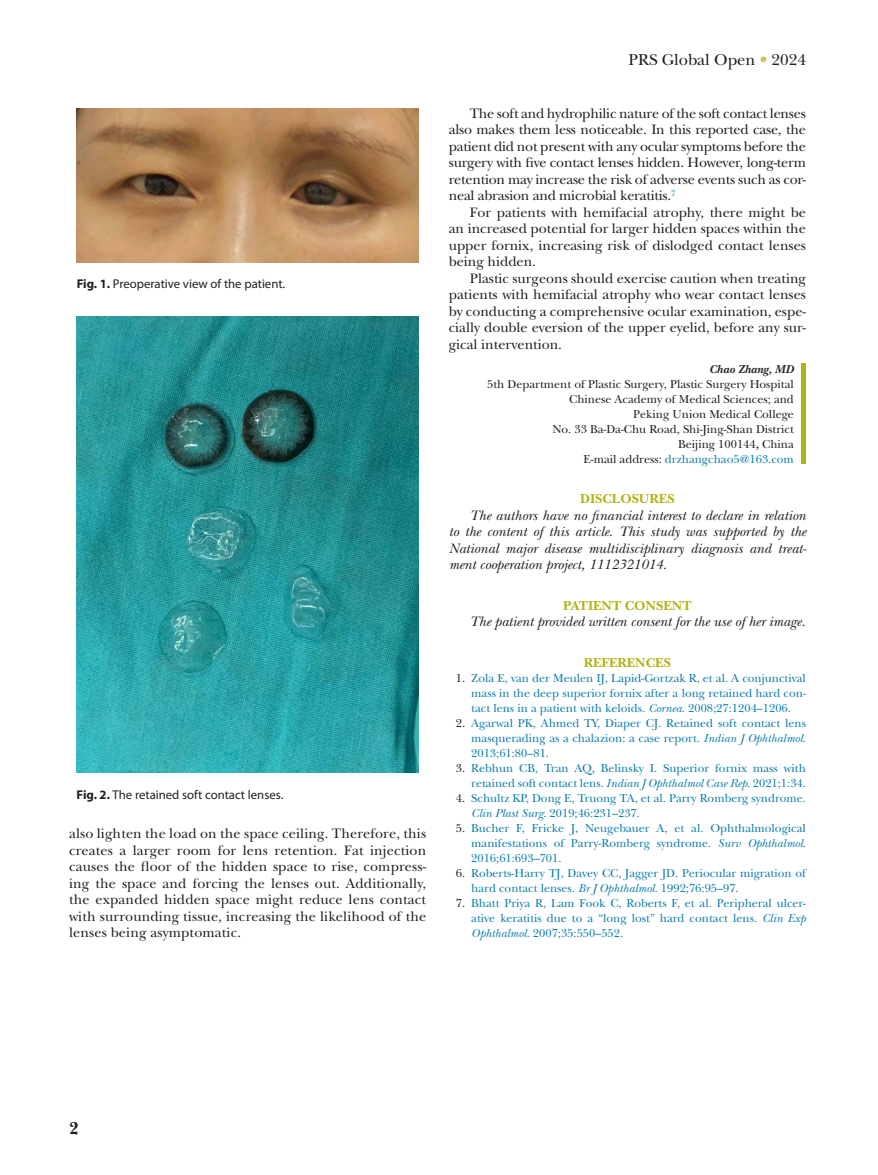
<style>
.page{position:relative;width:878px;height:1175px;background:#fff}
.page>*{position:absolute;margin:0;border:0;box-sizing:border-box;transform-origin:0 0}
.t1{font:700 18px "New Baskerville Std";color:#231f20}
.t2{font:16.5px "New Baskerville Std";color:#231f20}
.t3{font:14.25px/16.5px "New Baskerville Std";color:#231f20;text-align:justify}
.t4{font:italic 14.25px/16.5px "New Baskerville Std";color:#231f20;text-align:justify}
.t5{font:700 13.5px "New Baskerville Std";color:#afb314}
.t6{font:12.75px "Myriad Pro";color:#231f20}
.t7{font:12px/15px "New Baskerville Std";color:#0f7eac;text-align:justify}
.t8{font:12px/15px "New Baskerville Std";color:#231f20;text-align:right}
.t9{font:italic 700 12px "New Baskerville Std";color:#231f20}
.s1{font-weight:700}
.s2{color:#c5c660}
.s3{font-weight:700;font-style:italic}
.s4{color:#0f7eac}
.s5{color:#231f20}
.s6{font-style:italic}
</style>
<div class="page">
<div style="left:801px;top:363px;width:5px;height:15px;background:#afb314"></div>
<div style="left:801px;top:378px;width:5px;height:15px;background:#afb314"></div>
<div style="left:801px;top:393px;width:5px;height:30px;background:#afb314"></div>
<div style="left:801px;top:423px;width:5px;height:15px;background:#afb314"></div>
<div style="left:801px;top:438px;width:5px;height:15px;background:#afb314"></div>
<div style="left:801px;top:447px;width:5px;height:17px;background:#afb314"></div>
<img style="left:77px;top:108px;width:341px;height:154px">
<img style="left:76px;top:316px;width:343px;height:456px">
<p class="t6" style="left:77px;top:276px;width:210px"><span class="s1">Fig. 1.</span> Preoperative view of the patient.</p>
<p class="t6" style="left:76px;top:786px;width:208px"><span class="s1">Fig. 2.</span> The retained soft contact lenses.</p>
<p class="t3" style="left:69px;top:825px;width:359px">also lighten the load on the space ceiling. Therefore, this creates a larger room for lens retention. Fat injection causes the floor of the hidden space to rise, compress&shy;ing the space and forcing the lenses out. Additionally, the expanded hidden space might reduce lens contact with surrounding tissue, increasing the likelihood of the lenses being asymptomatic.</p>
<p class="t2" style="left:628px;top:50px;width:179px">PRS Global Open <span class="s2">•</span> 2024</p>
<p class="t3" style="left:448px;top:105px;width:359px;text-indent:21px">The soft and hydrophilic nature of the soft contact lenses also makes them less noticeable. In this reported case, the patient did not present with any ocular symptoms before the surgery with five contact lenses hidden. However, long-term retention may increase the risk of adverse events such as cor&shy;neal abrasion and microbial keratitis.<sup>7</sup></p>
<p class="t3" style="left:448px;top:204px;width:359px;text-indent:21px">For patients with hemifacial atrophy, there might be an increased potential for larger hidden spaces within the upper fornix, increasing risk of dislodged contact lenses being hidden.</p>
<p class="t3" style="left:448px;top:270px;width:359px;text-indent:21px">Plastic surgeons should exercise caution when treating patients with hemifacial atrophy who wear contact lenses by conducting a comprehensive ocular examination, espe&shy;cially double eversion of the upper eyelid, before any sur&shy;gical intervention.</p>
<p class="t9" style="left:709px;top:362px;width:86px">Chao Zhang, MD</p>
<p class="t8" style="left:487px;top:376px;width:308px">5th Department of Plastic Surgery, Plastic Surgery Hospital Chinese Academy of Medical Sciences; and<br>Peking Union Medical College<br>No. 33 Ba-Da-Chu Road, Shi-Jing-Shan District<br>Beijing 100144<span class="s3">,</span> China<br>E-mail address: <span class="s4">drzhangchao5@163.com</span></p>
<p class="t5" style="left:580px;top:491px;width:96px">DISCLOSURES</p>
<p class="t4" style="left:448px;top:507px;width:359px;text-indent:21px">The authors have no financial interest to declare in relation to the content of this article. This study was supported by the National major disease multidisciplinary diagnosis and treat&shy;ment cooperation project, 1112321014.</p>
<p class="t5" style="left:563px;top:597px;width:130px">PATIENT CONSENT</p>
<p class="t4" style="left:470px;top:613px;width:337px">The patient provided written consent for the use of her image.</p>
<p class="t5" style="left:583px;top:654px;width:89px">REFERENCES</p>
<p class="t7" style="left:471px;top:670px;width:336px;text-indent:-15px"><span class="s5">1.</span> Zola E, van der Meulen IJ, Lapid-Gortzak R, et al. A conjunctival mass in the deep superior fornix after a long retained hard con&shy;tact lens in a patient with keloids. <span class="s6">Cornea</span>. 2008;27:1204–1206.</p>
<p class="t7" style="left:471px;top:715px;width:336px;text-indent:-15px"><span class="s5">2.</span> Agarwal PK, Ahmed TY, Diaper CJ. Retained soft contact lens masquerading as a chalazion: a case report. <span class="s6">Indian J Ophthalmol</span>.<br>2013;61:80–81.</p>
<p class="t7" style="left:456px;top:760px;width:351px;text-align:right"><span class="s5">3.</span> Rebhun CB, Tran AQ, Belinsky I. Superior fornix mass with retained soft contact lens. <span class="s6">Indian J Ophthalmol Case Rep</span>. 2021;1:34.</p>
<p class="t7" style="left:471px;top:790px;width:336px;text-indent:-15px"><span class="s5">4.</span> Schultz KP, Dong E, Truong TA, et al. Parry Romberg syndrome.<br><span class="s6">Clin Plast Surg</span>. 2019;46:231–237.</p>
<p class="t7" style="left:471px;top:820px;width:336px;text-indent:-15px"><span class="s5">5.</span> Bucher F, Fricke J, Neugebauer A, et al. Ophthalmological manifestations of Parry-Romberg syndrome. <span class="s6">Surv Ophthalmol</span>.<br>2016;61:693–701.</p>
<p class="t7" style="left:471px;top:865px;width:336px;text-indent:-15px"><span class="s5">6.</span> Roberts-Harry TJ, Davey CC, Jagger JD. Periocular migration of hard contact lenses. <span class="s6">Br J Ophthalmol</span>. 1992;76:95–97.</p>
<p class="t7" style="left:471px;top:895px;width:336px;text-indent:-15px"><span class="s5">7.</span> Bhatt Priya R, Lam Fook C, Roberts F, et al. Peripheral ulcer&shy;ative keratitis due to a “long lost” hard contact lens. <span class="s6">Clin Exp Ophthalmol</span>. 2007;35:550–552.</p>
<p class="t1" style="left:69px;top:1118px;width:11px">2</p>
</div>
